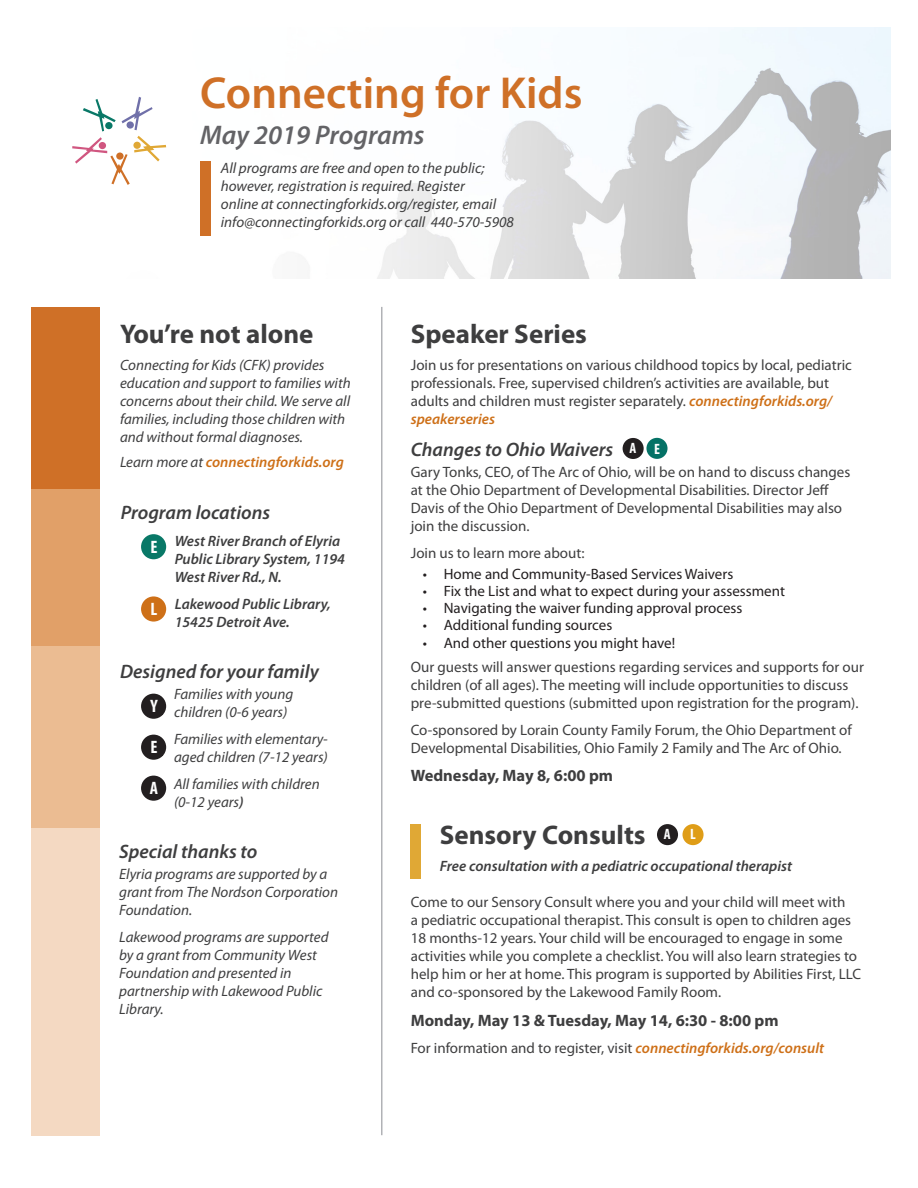
<style>
.page{position:relative;width:918px;height:1188px;background:#fff}
.page>*{position:absolute;margin:0;border:0;box-sizing:border-box;transform-origin:0 0}
.t1{font:600 45px "Myriad Pro";color:#cf7027}
.Heading_1{font:700 27px "Myriad Pro";color:#3e3e3f}
.t2{font:italic 600 27px "Myriad Pro";color:#636366}
.Acknowledgements{font:italic 600 19.5px "Myriad Pro";color:#3e3e3f}
.Heading_2{font:italic 600 19.5px "Myriad Pro";color:#3e3e3f}
.t3{font:700 condensed 18px "Myriad Pro";color:#fff}
.Date-Time{font:700 16.5px "Myriad Pro";color:#3e3e3f}
.Contrast_Body{font:15px/18px "Myriad Pro";color:#3e3e3f}
.Acknowledgement_Body{font:italic 15px/18px "Myriad Pro";color:#3e3e3f}
.Bulleted{font:15px "Myriad Pro";color:#231f20}
.Acknowledgement_inde{font:italic 15px/18px "Myriad Pro";color:#3e3e3f}
.Acknowledgement_inde-2{font:italic 600 15px/18px "Myriad Pro";color:#3e3e3f}
.Heading_2-2{font:italic 600 15px "Myriad Pro";color:#3e3e3f}
.Acknowledgement_Body-2{font:italic 600 15px "Myriad Pro";color:#ce7018}
.t4{font:700 condensed 15px "Myriad Pro";color:#fff}
.s1{font-weight:400;color:#3e3e3f}
.s2{font-weight:600}
.s3{font-weight:600;font-style:italic;color:#ce7018}
</style>
<div class="page">
<div style="left:32px;top:307px;width:68px;height:182px;background:#cf7027"></div>
<img style="left:166px;top:27px;width:725px;height:251px">
<svg style="left:72px;top:97px;width:94px;height:88px"></svg>
<div style="left:105px;top:122px;width:8px;height:7px;background:#097867;border-radius:50%"></div>
<div style="left:127px;top:121px;width:7px;height:8px;background:#7070a9;border-radius:50%"></div>
<div style="left:133px;top:142px;width:8px;height:7px;background:#e0a835;border-radius:50%"></div>
<div style="left:116px;top:153px;width:8px;height:7px;background:#cf7027;border-radius:50%"></div>
<div style="left:99px;top:142px;width:7px;height:7px;background:#d05680;border-radius:50%"></div>
<div style="left:32px;top:489px;width:68px;height:176px;background:#e1a068"></div>
<div style="left:32px;top:827px;width:68px;height:308px;background:#f4d9c2"></div>
<hr style="left:381px;top:307px;width:1px;height:828px;background:#b1b2b6">
<div style="left:200px;top:162px;width:10px;height:74px;background:#cf7027"></div>
<div style="left:682px;top:824px;width:22px;height:21px;background:#df9d17;border-radius:50%"></div>
<div style="left:32px;top:646px;width:68px;height:181px;background:#ebbc92"></div>
<div style="left:141px;top:776px;width:25px;height:25px;background:#231f20;border-radius:50%"></div>
<div style="left:141px;top:694px;width:25px;height:25px;background:#231f20;border-radius:50%"></div>
<div style="left:141px;top:735px;width:25px;height:25px;background:#231f20;border-radius:50%"></div>
<div style="left:141px;top:534px;width:25px;height:25px;background:#097867;border-radius:50%"></div>
<div style="left:411px;top:824px;width:10px;height:55px;background:#e0a835"></div>
<div style="left:141px;top:596px;width:25px;height:26px;background:#ce7018;border-radius:50%"></div>
<div style="left:657px;top:824px;width:21px;height:21px;background:#231f20;border-radius:50%"></div>
<div style="left:646px;top:438px;width:22px;height:21px;background:#057266;border-radius:50%"></div>
<div style="left:623px;top:438px;width:21px;height:21px;background:#231f20;border-radius:50%"></div>
<p class="t1" style="left:200px;top:64px;width:384px">Connecting for Kids</p>
<p class="t2" style="left:200px;top:118px;width:226px">May 2019 Programs</p>
<p class="Acknowledgement_Body" style="left:221px;top:159px;width:295px">All programs are free and open to the public; however, registration is required. Register<br>online at connectingforkids.org/register, email info@connectingforkids.org or call 440-570-5908</p>
<p class="Heading_1" style="left:120px;top:316px;width:195px">You’re not alone</p>
<p class="Acknowledgement_Body" style="left:120px;top:356px;width:232px">Connecting for Kids (CFK) provides education and support to families with concerns about their child. We serve all families, including those children with and without formal diagnoses.</p>
<p class="Acknowledgement_Body-2" style="left:120px;top:453px;width:225px"><span class="s1">Learn more at</span> connectingforkids.org</p>
<p class="Acknowledgements" style="left:121px;top:500px;width:151px">Program locations</p>
<p class="Acknowledgement_inde-2" style="left:175px;top:532px;width:172px">West River Branch of Elyria<br>Public Library System, 1194<br>West River Rd., N.</p>
<p class="Acknowledgement_inde-2" style="left:175px;top:595px;width:157px">Lakewood Public Library,<br>15425 Detroit Ave.</p>
<p class="t3" style="left:151px;top:536px;width:9px">E</p>
<p class="t3" style="left:151px;top:598px;width:8px">L</p>
<p class="Acknowledgements" style="left:120px;top:659px;width:200px">Designed for your family</p>
<p class="Acknowledgement_inde" style="left:174px;top:685px;width:121px">Families with young children (0-6 years)</p>
<p class="Acknowledgement_inde" style="left:174px;top:730px;width:155px">Families with elementary&shy;aged children (7-12 years)</p>
<p class="Acknowledgement_inde" style="left:174px;top:775px;width:147px">All families with children (0-12 years<span class="s2">)</span></p>
<p class="t3" style="left:150px;top:695px;width:9px">Y</p>
<p class="t3" style="left:151px;top:736px;width:9px">E</p>
<p class="t3" style="left:150px;top:777px;width:10px">A</p>
<p class="Acknowledgements" style="left:119px;top:839px;width:140px">Special thanks to</p>
<p class="Acknowledgement_Body" style="left:119px;top:865px;width:220px">Elyria programs are supported by a grant from The Nordson Corporation<br>Foundation.</p>
<p class="Acknowledgement_Body" style="left:119px;top:928px;width:211px">Lakewood programs are supported by a grant from Community West<br>Foundation and presented in partnership with Lakewood Public<br>Library.</p>
<p class="Heading_1" style="left:411px;top:316px;width:178px">Speaker Series</p>
<p class="Contrast_Body" style="left:411px;top:356px;width:443px">Join us for presentations on various childhood topics by local, pediatric professionals. Free, supervised children’s activities are available, but adults and children must register separately. <span class="s3">connectingforkids.org/ speakerseries</span></p>
<p class="Heading_2" style="left:411px;top:437px;width:204px">Changes to Ohio Waivers</p>
<p class="Contrast_Body" style="left:411px;top:463px;width:441px">Gary Tonks, CEO, of The Arc of Ohio, will be on hand to discuss changes at the Ohio Department of Developmental Disabilities. Director Jeff Davis of the Ohio Department of Developmental Disabilities may also join the discussion.</p>
<p class="Contrast_Body" style="left:411px;top:544px;width:175px">Join us to learn more about:</p>
<p class="Bulleted" style="left:423px;top:564px;width:312px">• Home and Community-Based Services Waivers</p>
<p class="Bulleted" style="left:423px;top:582px;width:364px">• Fix the List and what to expect during your assessment</p>
<p class="Bulleted" style="left:423px;top:599px;width:321px">• Navigating the waiver funding approval process</p>
<p class="Bulleted" style="left:423px;top:616px;width:191px">• Additional funding sources</p>
<p class="Bulleted" style="left:423px;top:633px;width:254px">• And other questions you might have!</p>
<p class="Contrast_Body" style="left:411px;top:657px;width:455px">Our guests will answer questions regarding services and supports for our children (of all ages). The meeting will include opportunities to discuss pre-submitted questions (submitted upon registration for the program).</p>
<p class="Contrast_Body" style="left:411px;top:720px;width:443px">Co-sponsored by Lorain County Family Forum, the Ohio Department of<br>Developmental Disabilities, Ohio Family 2 Family and The Arc of Ohio.</p>
<p class="Date-Time" style="left:411px;top:765px;width:204px">Wednesday, May 8, 6:00 pm</p>
<p class="t4" style="left:630px;top:439px;width:8px">A</p>
<p class="t4" style="left:654px;top:440px;width:7px">E</p>
<p class="Heading_1" style="left:440px;top:818px;width:207px">Sensory Consults</p>
<p class="Heading_2-2" style="left:440px;top:857px;width:354px">Free consultation with a pediatric occupational therapist</p>
<p class="Contrast_Body" style="left:411px;top:893px;width:452px">Come to our Sensory Consult where you and your child will meet with<br>a pediatric occupational therapist. This consult is open to children ages 18 months-12 years. Your child will be encouraged to engage in some activities while you complete a checklist. You will also learn strategies to help him or her at home. This program is supported by Abilities First, LLC and co-sponsored by the Lakewood Family Room.</p>
<p class="Date-Time" style="left:411px;top:1009px;width:369px">Monday, May 13 &amp; Tuesday, May 14, 6:30 - 8:00 pm</p>
<p class="Contrast_Body" style="left:411px;top:1038px;width:415px">For information and to register, visit <span class="s3">connectingforkids.org/consult</span></p>
<p class="t4" style="left:664px;top:825px;width:8px">A</p>
<p class="t4" style="left:690px;top:825px;width:7px">L</p>
</div>
